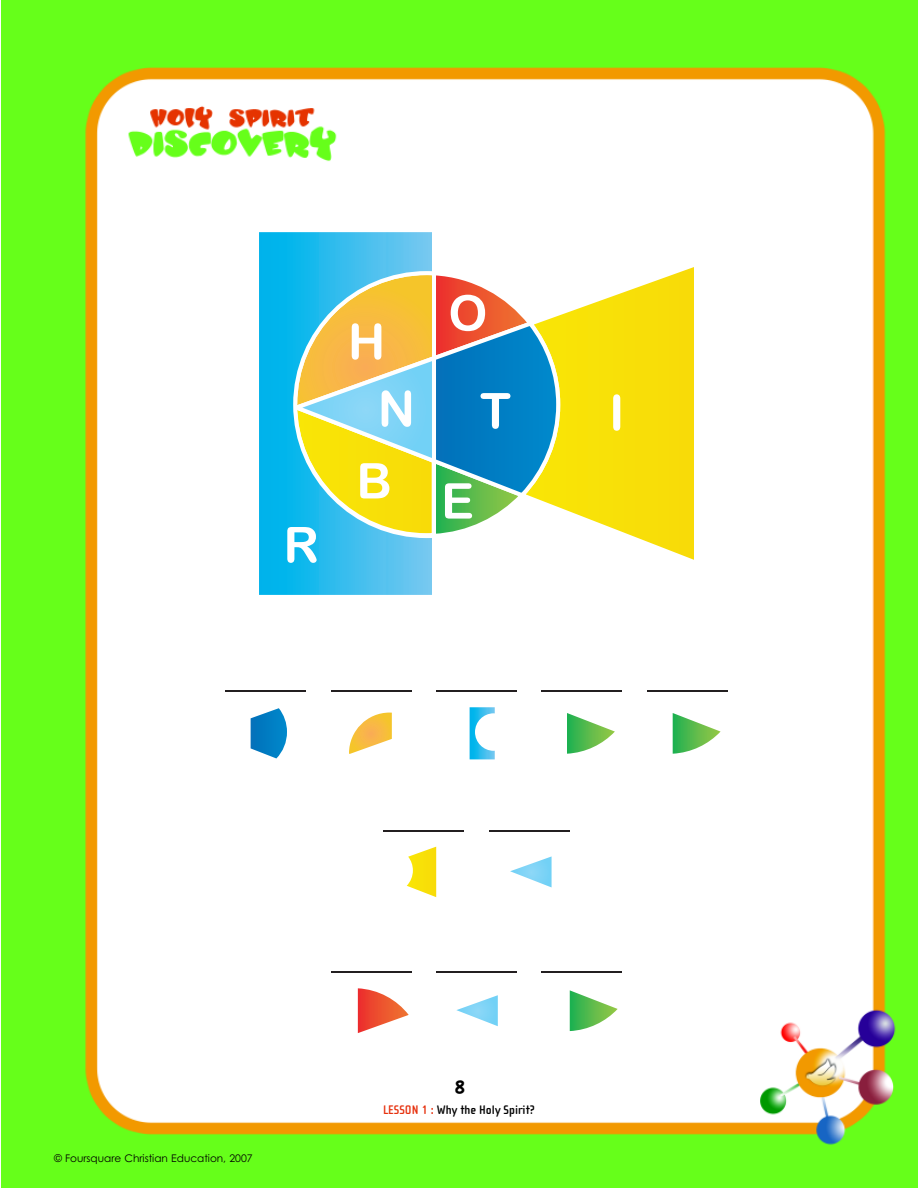
<style>
.page{position:relative;width:918px;height:1188px;background:#fff}
.page>*{position:absolute;margin:0;border:0;box-sizing:border-box;transform-origin:0 0}
.t1{font:700 18px "Chalkboard";color:#000}
.t2{font:700 12.75px "Cholla Sans";color:#000}
.t3{font:10.5px "Century Gothic";color:#000}
.s1{color:#e6300d}
</style>
<div class="page">
<img style="left:1px;top:0;width:917px;height:1188px">
<svg style="left:518px;top:261px;width:180px;height:305px;fill:#f8e108"></svg>
<svg style="left:255px;top:228px;width:181px;height:371px;background:#3ec2ef"></svg>
<svg style="left:613px;top:394px;width:7px;height:37px"></svg>
<svg style="left:287px;top:271px;width:273px;height:292px"></svg>
<hr style="left:489px;top:830px;width:80px;height:2px;background:#231f20">
<hr style="left:384px;top:830px;width:80px;height:2px;background:#231f20">
<svg style="left:407px;top:847px;width:29px;height:50px"></svg>
<svg style="left:510px;top:856px;width:42px;height:31px"></svg>
<hr style="left:647px;top:690px;width:80px;height:2px;background:#231f20">
<hr style="left:226px;top:690px;width:80px;height:2px;background:#231f20">
<hr style="left:331px;top:690px;width:80px;height:2px;background:#231f20">
<hr style="left:436px;top:690px;width:81px;height:2px;background:#231f20">
<hr style="left:542px;top:690px;width:80px;height:2px;background:#231f20">
<svg style="left:475px;top:713px;width:20px;height:38px"></svg>
<svg style="left:567px;top:713px;width:48px;height:41px"></svg>
<svg style="left:251px;top:708px;width:36px;height:50px"></svg>
<svg style="left:349px;top:713px;width:43px;height:41px"></svg>
<svg style="left:673px;top:713px;width:48px;height:41px"></svg>
<hr style="left:542px;top:971px;width:80px;height:2px;background:#231f20">
<hr style="left:331px;top:971px;width:80px;height:2px;background:#231f20">
<hr style="left:436px;top:971px;width:81px;height:2px;background:#231f20">
<svg style="left:358px;top:988px;width:51px;height:45px"></svg>
<svg style="left:456px;top:995px;width:42px;height:31px"></svg>
<svg style="left:570px;top:990px;width:48px;height:41px"></svg>
<p class="t3" style="left:54px;top:1152px;width:200px">© Foursquare Christian Education, 2007</p>
<h1 class="t1" style="left:454px;top:1076px;width:13px">8</h1>
<p class="t2" style="left:383px;top:1102px;width:153px"><span class="s1">LESSON 1 :</span> Why the Holy Spirit?</p>
</div>
